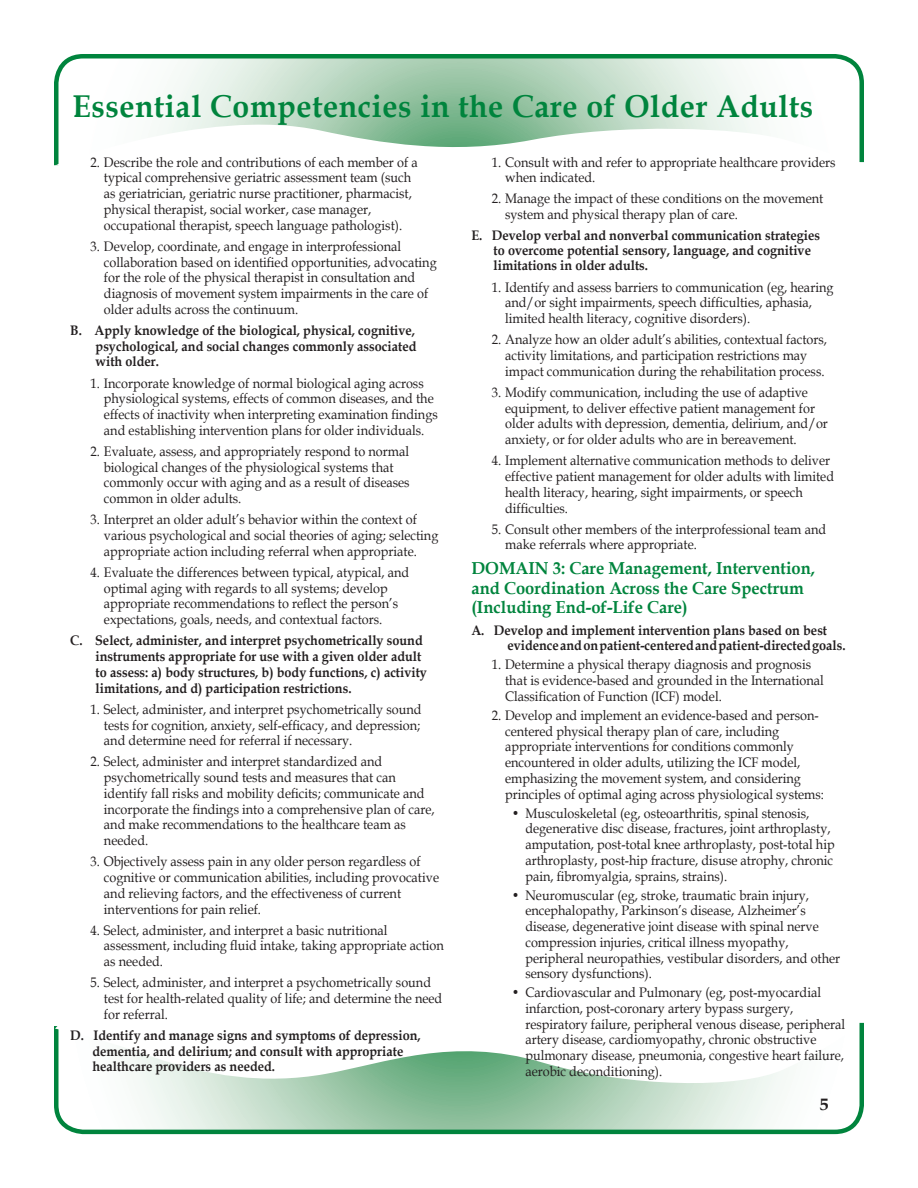
<style>
.page{position:relative;width:918px;height:1188px;background:#fff}
.page>*{position:absolute;margin:0;border:0;box-sizing:border-box;transform-origin:0 0}
.t1{font:700 31.5px "Book Antiqua";letter-spacing:.02em;color:#00843d;scale:.96 1}
.t2{font:700 17.25px/19.5px "Book Antiqua";color:#00843d;scale:.96 1}
.t3{font:700 16.5px "Book Antiqua";color:#231f20;scale:1.1 1}
.t4{font:13.8px/15.8px "Book Antiqua";color:#231f20;scale:.92 1}
.t5{font:700 13.8px/15.8px "Book Antiqua";color:#231f20;scale:.92 1}
</style>
<div class="page">
<svg style="left:54px;top:1022px;width:810px;height:113px"></svg>
<svg style="left:55px;top:1022px;width:804px;height:67px"></svg>
<svg style="left:54px;top:54px;width:810px;height:112px"></svg>
<svg style="left:55px;top:118px;width:806px;height:48px"></svg>
<h1 class="t1" style="left:72px;top:85px;width:773px">Essential Competencies in the Care of Older Adults</h1>
<p class="t4" style="left:104px;top:154px;width:343px;text-indent:-13px">2. Describe the role and contributions of each member of a typical comprehensive geriatric assessment team (such as geriatrician, geriatric nurse practitioner, pharmacist, physical therapist, social worker, case manager, occupational therapist, speech language pathologist).</p>
<p class="t4" style="left:104px;top:238px;width:363px;text-indent:-13px">3. Develop, coordinate, and engage in interprofessional collaboration based on identified opportunities, advocating for the role of the physical therapist in consultation and diagnosis of movement system impairments in the care of older adults across the continuum.</p>
<p class="t5" style="left:96px;top:322px;width:350px;text-align:justify;text-indent:-25px">B. Apply knowledge of the biological, physical, cognitive, psychological, and social changes commonly associated with older.</p>
<p class="t4" style="left:104px;top:375px;width:364px;text-indent:-13px">1. Incorporate knowledge of normal biological aging across physiological systems, effects of common diseases, and the effects of inactivity when interpreting examination findings and establishing intervention plans for older individuals.</p>
<p class="t4" style="left:104px;top:443px;width:334px;text-indent:-13px">2. Evaluate, assess, and appropriately respond to normal biological changes of the physiological systems that commonly occur with aging and as a result of diseases common in older adults.</p>
<p class="t4" style="left:104px;top:511px;width:365px;text-indent:-13px">3. Interpret an older adult’s behavior within the context of various psychological and social theories of aging; selecting appropriate action including referral when appropriate.</p>
<p class="t4" style="left:104px;top:564px;width:333px;text-indent:-13px">4. Evaluate the differences between typical, atypical, and optimal aging with regards to all systems; develop appropriate recommendations to reflect the person’s expectations, goals, needs, and contextual factors.</p>
<p class="t5" style="left:96px;top:633px;width:362px;text-indent:-25px">C. Select, administer, and interpret psychometrically sound instruments appropriate for use with a given older adult to assess: a) body structures, b) body functions, c) activity limitations, and d) participation restrictions.</p>
<p class="t4" style="left:104px;top:701px;width:347px;text-align:justify;text-indent:-13px">1. Select, administer, and interpret psychometrically sound tests for cognition, anxiety, self-efficacy, and depression; and determine need for referral if necessary.</p>
<p class="t4" style="left:104px;top:754px;width:361px;text-indent:-13px">2. Select, administer and interpret standardized and psychometrically sound tests and measures that can identify fall risks and mobility deficits; communicate and incorporate the findings into a comprehensive plan of care, and make recommendations to the healthcare team as needed.</p>
<p class="t4" style="left:104px;top:853px;width:366px;text-indent:-13px">3. Objectively assess pain in any older person regardless of cognitive or communication abilities, including provocative and relieving factors, and the effectiveness of current interventions for pain relief.</p>
<p class="t4" style="left:104px;top:922px;width:371px;text-indent:-13px">4. Select, administer, and interpret a basic nutritional assessment, including fluid intake, taking appropriate action as needed.</p>
<p class="t4" style="left:104px;top:974px;width:369px;text-indent:-13px">5. Select, administer, and interpret a psychometrically sound test for health-related quality of life; and determine the need for referral.</p>
<p class="t5" style="left:92px;top:1027px;width:358px;text-indent:-22px">D. Identify and manage signs and symptoms of depression, dementia, and delirium; and consult with appropriate healthcare providers as needed.</p>
<p class="t4" style="left:505px;top:154px;width:361px;text-indent:-13px">1. Consult with and refer to appropriate healthcare providers when indicated.</p>
<p class="t4" style="left:505px;top:191px;width:347px;text-indent:-13px">2. Manage the impact of these conditions on the movement system and physical therapy plan of care.</p>
<p class="t5" style="left:494px;top:228px;width:356px;line-height:14.4px;text-indent:-22px">E. Develop verbal and nonverbal communication strategies to overcome potential sensory, language, and cognitive</p>
<p class="t5" style="left:494px;top:258px;width:169px">limitations in older adults.</p>
<p class="t4" style="left:505px;top:279px;width:358px;text-indent:-13px">1. Identify and assess barriers to communication (eg, hearing and/or sight impairments, speech difficulties, aphasia, limited health literacy, cognitive disorders).</p>
<p class="t4" style="left:505px;top:331px;width:351px;text-indent:-13px">2. Analyze how an older adult’s abilities, contextual factors, activity limitations, and participation restrictions may impact communication during the rehabilitation process.</p>
<p class="t4" style="left:505px;top:384px;width:352px;text-indent:-13px">3. Modify communication, including the use of adaptive equipment, to deliver effective patient management for older adults with depression, dementia, delirium, and/or anxiety, or for older adults who are in bereavement.</p>
<p class="t4" style="left:505px;top:452px;width:359px;text-indent:-13px">4. Implement alternative communication methods to deliver effective patient management for older adults with limited health literacy, hearing, sight impairments, or speech difficulties.</p>
<p class="t4" style="left:505px;top:521px;width:350px;text-indent:-13px">5. Consult other members of the interprofessional team and make referrals where appropriate.</p>
<p class="t2" style="left:471px;top:559px;width:359px">DOMAIN 3: Care Management, Intervention, and Coordination Across the Care Spectrum (Including End-of-Life Care)</p>
<p class="t5" style="left:507px;top:622px;width:369px;text-indent:-36px">A. Develop and implement intervention plans based on best evidence and on patient-centered and patient-directed goals.</p>
<p class="t4" style="left:505px;top:656px;width:348px;text-indent:-13px">1. Determine a physical therapy diagnosis and prognosis that is evidence-based and grounded in the International<br>Classification of Function (ICF) model.</p>
<p class="t4" style="left:505px;top:707px;width:348px;text-indent:-13px">2. Develop and implement an evidence-based and person&shy;centered physical therapy plan of care, including appropriate interventions for conditions commonly encountered in older adults, utilizing the ICF model, emphasizing the movement system, and considering principles of optimal aging across physiological systems:</p>
<p class="t4" style="left:525px;top:805px;width:338px;text-indent:-13px">• Musculoskeletal (eg, osteoarthritis, spinal stenosis, degenerative disc disease, fractures, joint arthroplasty, amputation, post-total knee arthroplasty, post-total hip arthroplasty, post-hip fracture, disuse atrophy, chronic pain, fibromyalgia, sprains, strains).</p>
<p class="t4" style="left:525px;top:887px;width:344px;text-indent:-13px">• Neuromuscular (eg, stroke, traumatic brain injury, encephalopathy, Parkinson’s disease, Alzheimer’s disease, degenerative joint disease with spinal nerve compression injuries, critical illness myopathy, peripheral neuropathies, vestibular disorders, and other sensory dysfunctions).</p>
<p class="t4" style="left:525px;top:984px;width:349px;text-indent:-13px">• Cardiovascular and Pulmonary (eg, post-myocardial infarction, post-coronary artery bypass surgery, respiratory failure, peripheral venous disease, peripheral artery disease, cardiomyopathy, chronic obstructive pulmonary disease, pneumonia, congestive heart failure, aerobic deconditioning).</p>
<p class="t3" style="left:820px;top:1093px;width:10px">5</p>
</div>
